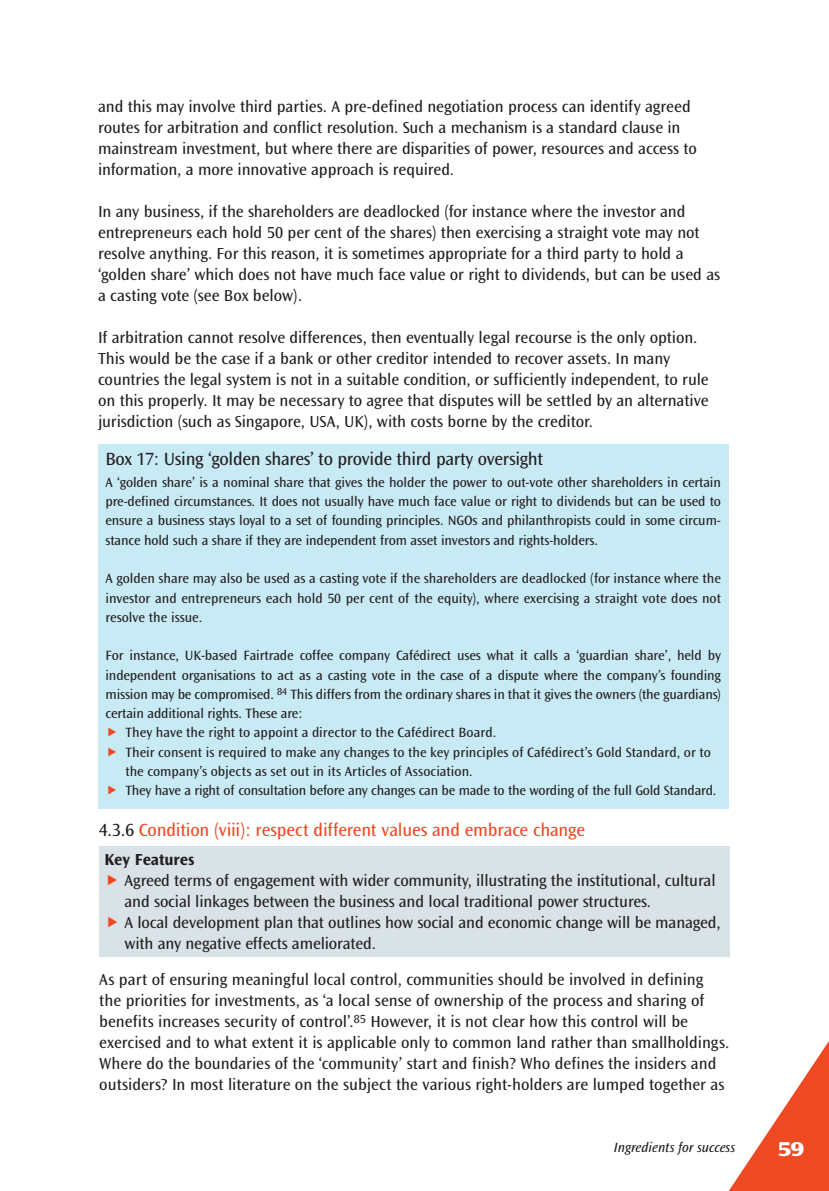
<style>
.page{position:relative;width:829px;height:1191px;background:#fff}
.page>*{position:absolute;margin:0;border:0;box-sizing:border-box;transform-origin:0 0}
.t1{font:21px "Ocean Sans MM 760 800";color:#fff}
.t2{font:18.38px "Ocean Sans MM 403 475";letter-spacing:-.01em;color:#ef4924}
.t3{font:18.38px "Ocean Sans MM 403 475";letter-spacing:-.015em;color:#231f20}
.t4{font:16.62px/21px "Ocean Sans MM 403 475";letter-spacing:-.005em;color:#231f20}
.t5{font:16.62px "Ocean Sans MM 648 475";letter-spacing:-.005em;color:#231f20}
.t6{font:14px/19.2px "Ocean Sans MM 403 475";letter-spacing:-.01em;color:#231f20;text-align:justify}
.t7{font:14px "Ocean Sans MM It 403 475";letter-spacing:-.005em;color:#231f20}
.s1{color:#231f20}
</style>
<div class="page">
<svg style="left:728px;top:1042px;width:100px;height:149px"></svg>
<div style="left:98px;top:444px;width:630px;height:364px;background:#c8eaf5"></div>
<div style="left:99px;top:846px;width:630px;height:110px;background:#d8e2e7"></div>
<p class="t4" style="left:98px;top:96px;width:600px">and this may involve third parties. A pre-defined negotiation process can identify agreed routes for arbitration and conflict resolution. Such a mechanism is a standard clause in mainstream investment, but where there are disparities of power, resources and access to information, a more innovative approach is required.</p>
<p class="t4" style="left:98px;top:201px;width:623px">In any business, if the shareholders are deadlocked (for instance where the investor and entrepreneurs each hold 50 per cent of the shares) then exercising a straight vote may not resolve anything. For this reason, it is sometimes appropriate for a third party to hold a ‘golden share’ which does not have much face value or right to dividends, but can be used as a casting vote (see Box below).</p>
<p class="t4" style="left:98px;top:327px;width:612px">If arbitration cannot resolve differences, then eventually legal recourse is the only option.<br>This would be the case if a bank or other creditor intended to recover assets. In many countries the legal system is not in a suitable condition, or sufficiently independent, to rule on this properly. It may be necessary to agree that disputes will be settled by an alternative jurisdiction (such as Singapore, USA, UK), with costs borne by the creditor.</p>
<p class="t3" style="left:105px;top:449px;width:439px">Box 17: Using ‘golden shares’ to provide third party oversight</p>
<p class="t6" style="left:105px;top:473px;width:617px">A ‘golden share’ is a nominal share that gives the holder the power to out-vote other shareholders in certain pre-defined circumstances. It does not usually have much face value or right to dividends but can be used to ensure a business stays loyal to a set of founding principles. NGOs and philanthropists could in some circum&shy;stance hold such a share if they are independent from asset investors and rights-holders.</p>
<p class="t6" style="left:105px;top:569px;width:617px">A golden share may also be used as a casting vote if the shareholders are deadlocked (for instance where the investor and entrepreneurs each hold 50 per cent of the equity), where exercising a straight vote does not resolve the issue.</p>
<p class="t6" style="left:105px;top:646px;width:617px">For instance, UK-based Fairtrade coffee company Cafédirect uses what it calls a ‘guardian share’, held by</p>
<p class="t6" style="left:105px;top:665px;width:617px">independent organisations to act as a casting vote in the case of a dispute where the company’s founding</p>
<p class="t6" style="left:105px;top:684px;width:617px">mission may be compromised. <sup>84</sup> This differs from the ordinary shares in that it gives the owners (the guardians)</p>
<p class="t6" style="left:105px;top:704px;width:198px">certain additional rights. These are:</p>
<p class="t6" style="left:125px;top:723px;width:372px">They have the right to appoint a director to the Cafédirect Board.</p>
<p class="t6" style="left:125px;top:742px;width:587px">Their consent is required to make any changes to the key principles of Cafédirect’s Gold Standard, or to</p>
<p class="t6" style="left:125px;top:761px;width:349px">the company’s objects as set out in its Articles of Association.</p>
<p class="t6" style="left:125px;top:781px;width:592px">They have a right of consultation before any changes can be made to the wording of the full Gold Standard.</p>
<p class="t2" style="left:99px;top:820px;width:487px"><span class="s1">4.3.6</span> Condition (viii): respect different values and embrace change</p>
<p class="t5" style="left:105px;top:850px;width:91px">Key Features</p>
<p class="t4" style="left:124px;top:870px;width:597px">Agreed terms of engagement with wider community, illustrating the institutional, cultural and social linkages between the business and local traditional power structures.<br>A local development plan that outlines how social and economic change will be managed, with any negative effects ameliorated.</p>
<p class="t4" style="left:99px;top:969px;width:631px">As part of ensuring meaningful local control, communities should be involved in defining the priorities for investments, as ‘a local sense of ownership of the process and sharing of benefits increases security of control’.<sup>85</sup> However, it is not clear how this control will be exercised and to what extent it is applicable only to common land rather than smallholdings.<br>Where do the boundaries of the ‘community’ start and finish? Who defines the insiders and outsiders? In most literature on the subject the various right-holders are lumped together as</p>
<p class="t7" style="left:614px;top:1139px;width:123px">Ingredients for success</p>
<p class="t1" style="left:777px;top:1137px;width:29px">59</p>
</div>
